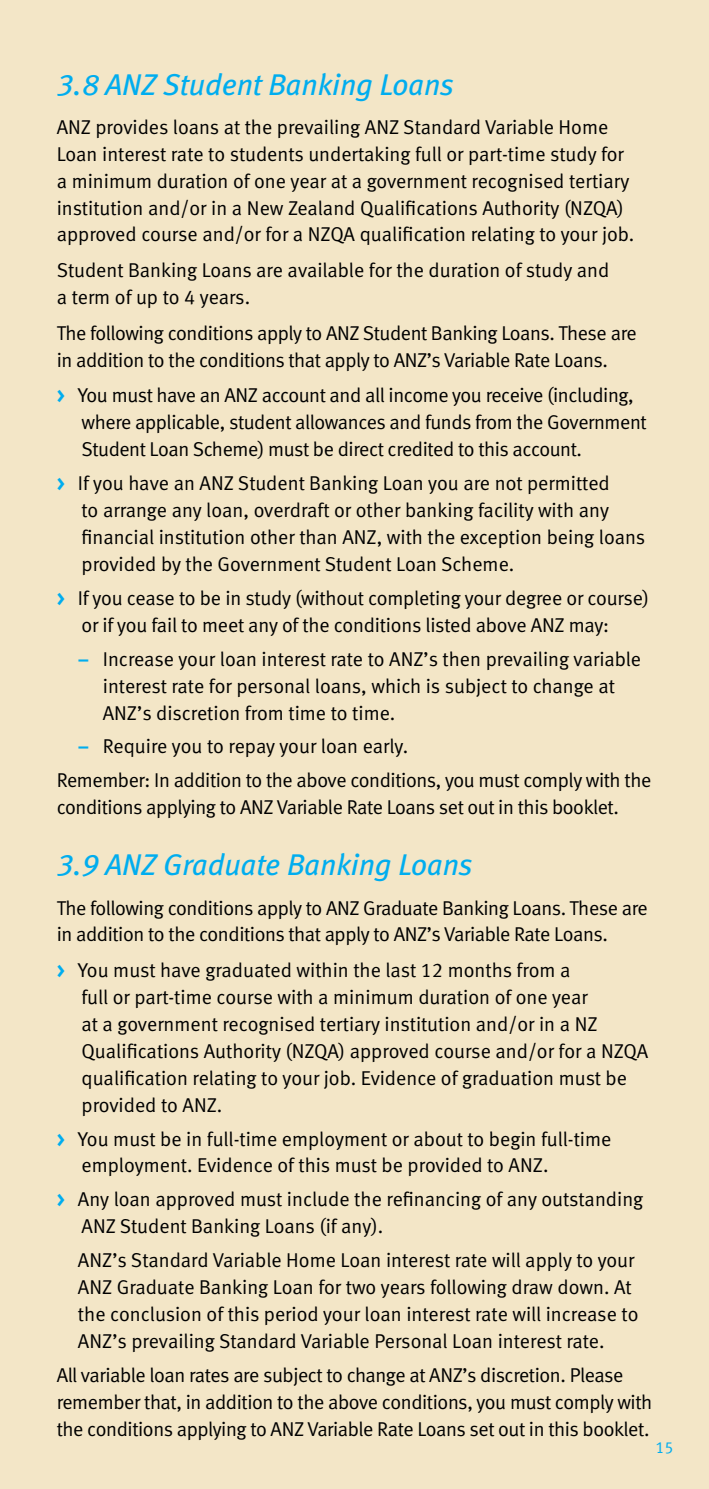
<style>
.page{position:relative;width:709px;height:1489px;background:#fff}
.page>*{position:absolute;margin:0;border:0;box-sizing:border-box;transform-origin:0 0}
.t1{font:italic 30px "Meta Book LF";color:#00adef}
.t2{font:20px/27px "Meta Normal LF";letter-spacing:-.005em;color:#000}
.t3{font:16.25px "Meta Normal LF";color:#00adef}
.s1{font-family:"Meta Bold LF";color:#00adef}
</style>
<div class="page">
<div style="left:0;top:0;width:709px;height:1488px;background:#f3e6c7"></div>
<h1 class="t1" style="left:57px;top:67px;width:399px">3.8 ANZ Student Banking Loans</h1>
<p class="t2" style="left:57px;top:113px;width:579px">ANZ provides loans at the prevailing ANZ Standard Variable Home Loan interest rate to students undertaking full or part-time study for a minimum duration of one year at a government recognised tertiary institution and/or in a New Zealand Qualifications Authority (NZQA) approved course and/or for a NZQA qualification relating to your job.</p>
<p class="t2" style="left:57px;top:256px;width:554px">Student Banking Loans are available for the duration of study and a term of up to 4 years.</p>
<p class="t2" style="left:57px;top:319px;width:581px">The following conditions apply to ANZ Student Banking Loans. These are in addition to the conditions that apply to ANZ’s Variable Rate Loans.</p>
<p class="t2" style="left:81px;top:382px;width:566px;text-indent:-25px"><span class="s1">&gt;</span> You must have an ANZ account and all income you receive (including, where applicable, student allowances and funds from the Government<br>Student Loan Scheme) must be direct credited to this account.</p>
<p class="t2" style="left:81px;top:469px;width:565px;text-indent:-25px"><span class="s1">&gt;</span> If you have an ANZ Student Banking Loan you are not permitted<br>to arrange any loan, overdraft or other banking facility with any financial institution other than ANZ, with the exception being loans provided by the Government Student Loan Scheme.</p>
<p class="t2" style="left:81px;top:584px;width:569px;text-indent:-25px"><span class="s1">&gt;</span> If you cease to be in study (without completing your degree or course) or if you fail to meet any of the conditions listed above ANZ may:</p>
<p class="t2" style="left:103px;top:645px;width:540px;text-indent:-25px"><span class="s1">–</span> Increase your loan interest rate to ANZ’s then prevailing variable interest rate for personal loans, which is subject to change at<br>ANZ’s discretion from time to time.</p>
<p class="t2" style="left:57px;top:729px;width:596px;line-height:34px;text-indent:21px"><span class="s1">–</span> Require you to repay your loan early.<br>Remember: In addition to the above conditions, you must comply with the</p>
<p class="t2" style="left:57px;top:793px;width:563px">conditions applying to ANZ Variable Rate Loans set out in this booklet.</p>
<h1 class="t1" style="left:57px;top:847px;width:417px">3.9 ANZ Graduate Banking Loans</h1>
<p class="t2" style="left:57px;top:893px;width:592px">The following conditions apply to ANZ Graduate Banking Loans. These are in addition to the conditions that apply to ANZ’s Variable Rate Loans.</p>
<p class="t2" style="left:81px;top:956px;width:568px;text-indent:-25px"><span class="s1">&gt;</span> You must have graduated within the last 12 months from a<br>full or part-time course with a minimum duration of one year<br>at a government recognised tertiary institution and/or in a NZ Qualifications Authority (NZQA) approved course and/or for a NZQA qualification relating to your job. Evidence of graduation must be provided to ANZ.</p>
<p class="t2" style="left:81px;top:1124px;width:531px;text-indent:-25px"><span class="s1">&gt;</span> You must be in full-time employment or about to begin full-time employment. Evidence of this must be provided to ANZ.</p>
<p class="t2" style="left:81px;top:1185px;width:563px;text-indent:-25px"><span class="s1">&gt;</span> Any loan approved must include the refinancing of any outstanding<br>ANZ Student Banking Loans (if any).</p>
<p class="t2" style="left:78px;top:1246px;width:562px">ANZ’s Standard Variable Home Loan interest rate will apply to your ANZ Graduate Banking Loan for two years following draw down. At the conclusion of this period your loan interest rate will increase to ANZ’s prevailing Standard Variable Personal Loan interest rate.</p>
<p class="t2" style="left:57px;top:1361px;width:597px">All variable loan rates are subject to change at ANZ’s discretion. Please remember that, in addition to the above conditions, you must comply with the conditions applying to ANZ Variable Rate Loans set out in this booklet.</p>
<p class="t3" style="left:655px;top:1437px;width:20px">15</p>
</div>
